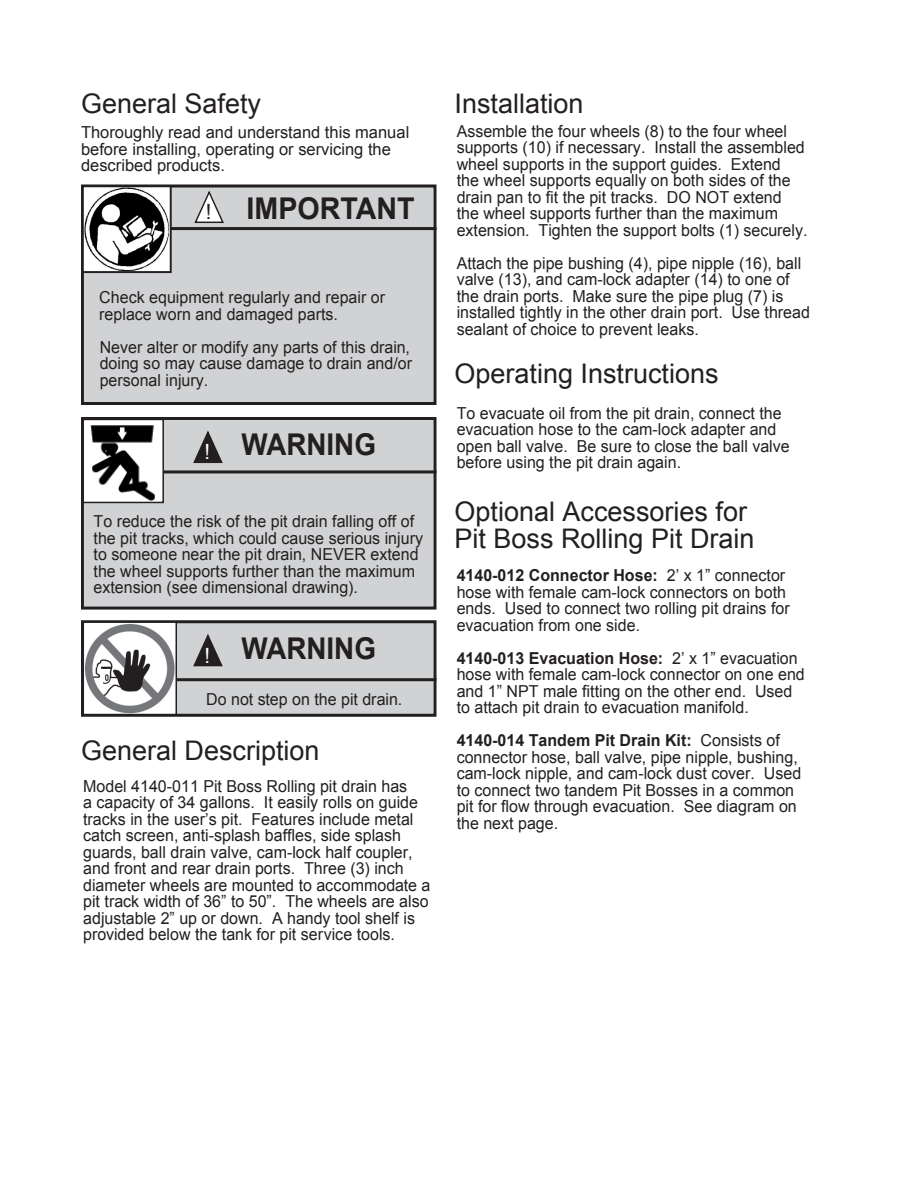
<style>
.page{position:relative;width:918px;height:1188px;background:#fff}
.page>*{position:absolute;margin:0;border:0;box-sizing:border-box;transform-origin:0 0}
.t1{font:700 30px "Arial";color:#231f20;scale:.93 1}
.t2{font:700 30px "Arial";color:#231f20;scale:.95 1}
.PageMaker_Defaults{font:27px "Arial";color:#231f20}
.t3{font:21px "Arial";color:#fff;scale:.95 1}
.t4{font:21px "Arial";color:#231f20;scale:.95 1}
.PageMaker_Defaults-2{font:16.5px/16.5px "Arial";color:#231f20}
.s1{font-weight:700}
</style>
<div class="page">
<div style="left:82px;top:622px;width:353px;height:93px;background:#d1d2d4"></div>
<div style="left:81px;top:620px;width:356px;height:97px;border:3px solid #231f20"></div>
<svg style="left:193px;top:634px;width:30px;height:33px"></svg>
<hr style="left:163px;top:678px;width:273px;height:3px;background:#231f20">
<div style="left:82px;top:186px;width:353px;height:218px;background:#d1d2d4"></div>
<div style="left:81px;top:185px;width:356px;height:220px;border:3px solid #231f20"></div>
<svg style="left:194px;top:190px;width:30px;height:33px"></svg>
<hr style="left:170px;top:227px;width:267px;height:3px;background:#231f20">
<img style="left:85px;top:188px;width:84px;height:82px">
<div style="left:82px;top:185px;width:90px;height:88px;border:2px solid #231f20"></div>
<div style="left:82px;top:418px;width:353px;height:190px;background:#d1d2d4"></div>
<div style="left:81px;top:417px;width:356px;height:193px;border:3px solid #231f20"></div>
<img style="left:85px;top:422px;width:76px;height:78px">
<div style="left:82px;top:419px;width:82px;height:84px;border:2px solid #231f20"></div>
<svg style="left:193px;top:430px;width:30px;height:33px"></svg>
<hr style="left:163px;top:471px;width:273px;height:2px;background:#231f20">
<img style="left:86px;top:624px;width:88px;height:88px">
<div style="left:83px;top:621px;width:94px;height:94px;border:2px solid #231f20"></div>
<p class="PageMaker_Defaults" style="left:81px;top:86px;width:182px">General Safety</p>
<p class="PageMaker_Defaults-2" style="left:81px;top:124px;width:330px">Thoroughly read and understand this manual before installing, operating or servicing the described products.</p>
<p class="t4" style="left:206px;top:198px;width:7px">!</p>
<p class="t2" style="left:247px;top:188px;width:178px">IMPORTANT</p>
<p class="PageMaker_Defaults-2" style="left:99px;top:289px;width:287px">Check equipment regularly and repair or replace worn and damaged parts.</p>
<p class="PageMaker_Defaults-2" style="left:100px;top:339px;width:314px">Never alter or modify any parts of this drain, doing so may cause damage to drain and/or personal injury.</p>
<p class="t3" style="left:205px;top:438px;width:7px">!</p>
<p class="t1" style="left:242px;top:425px;width:146px">WARNING</p>
<p class="PageMaker_Defaults-2" style="left:94px;top:514px;width:331px">To reduce the risk of the pit drain falling off of the pit tracks, which could cause serious injury to someone near the pit drain, NEVER extend the wheel supports further than the maximum extension (see dimensional drawing).</p>
<p class="t3" style="left:205px;top:641px;width:7px">!</p>
<p class="t1" style="left:242px;top:628px;width:146px">WARNING</p>
<p class="PageMaker_Defaults-2" style="left:206px;top:691px;width:198px">Do not step on the pit drain.</p>
<p class="PageMaker_Defaults" style="left:81px;top:733px;width:240px">General Description</p>
<p class="PageMaker_Defaults-2" style="left:83px;top:778px;width:349px">Model 4140-011 Pit Boss Rolling pit drain has<br>a capacity of 34 gallons. It easily rolls on guide tracks in the user’s pit. Features include metal catch screen, anti-splash baffles, side splash guards, ball drain valve, cam-lock half coupler, and front and rear drain ports. Three (3) inch diameter wheels are mounted to accommodate a pit track width of 36” to 50”. The wheels are also adjustable 2” up or down. A handy tool shelf is provided below the tank for pit service tools.</p>
<p class="PageMaker_Defaults" style="left:454px;top:86px;width:131px">Installation</p>
<p class="PageMaker_Defaults-2" style="left:457px;top:123px;width:352px">Assemble the four wheels (8) to the four wheel supports (10) if necessary. Install the assembled wheel supports in the support guides. Extend<br>the wheel supports equally on both sides of the drain pan to fit the pit tracks. DO NOT extend the wheel supports further than the maximum extension. Tighten the support bolts (1) securely.</p>
<p class="PageMaker_Defaults-2" style="left:457px;top:255px;width:355px">Attach the pipe bushing (4), pipe nipple (16), ball valve (13), and cam-lock adapter (14) to one of the drain ports. Make sure the pipe plug (7) is installed tightly in the other drain port. Use thread sealant of choice to prevent leaks.</p>
<p class="PageMaker_Defaults" style="left:454px;top:356px;width:266px">Operating Instructions</p>
<p class="PageMaker_Defaults-2" style="left:457px;top:405px;width:335px">To evacuate oil from the pit drain, connect the evacuation hose to the cam-lock adapter and open ball valve. Be sure to close the ball valve before using the pit drain again.</p>
<p class="PageMaker_Defaults" style="left:454px;top:493px;width:294px">Optional Accessories for</p>
<p class="PageMaker_Defaults" style="left:454px;top:520px;width:302px">Pit Boss Rolling Pit Drain</p>
<p class="PageMaker_Defaults-2" style="left:457px;top:567px;width:335px"><span class="s1">4140-012 Connector Hose:</span> 2’ x 1” connector hose with female cam-lock connectors on both ends. Used to connect two rolling pit drains for evacuation from one side.</p>
<p class="PageMaker_Defaults-2" style="left:457px;top:650px;width:350px"><span class="s1">4140-013 Evacuation Hose:</span> 2’ x 1” evacuation hose with female cam-lock connector on one end and 1” NPT male fitting on the other end. Used to attach pit drain to evacuation manifold.</p>
<p class="PageMaker_Defaults-2" style="left:457px;top:732px;width:346px"><span class="s1">4140-014 Tandem Pit Drain Kit:</span> Consists of connector hose, ball valve, pipe nipple, bushing, cam-lock nipple, and cam-lock dust cover. Used to connect two tandem Pit Bosses in a common pit for flow through evacuation. See diagram on the next page.</p>
</div>
